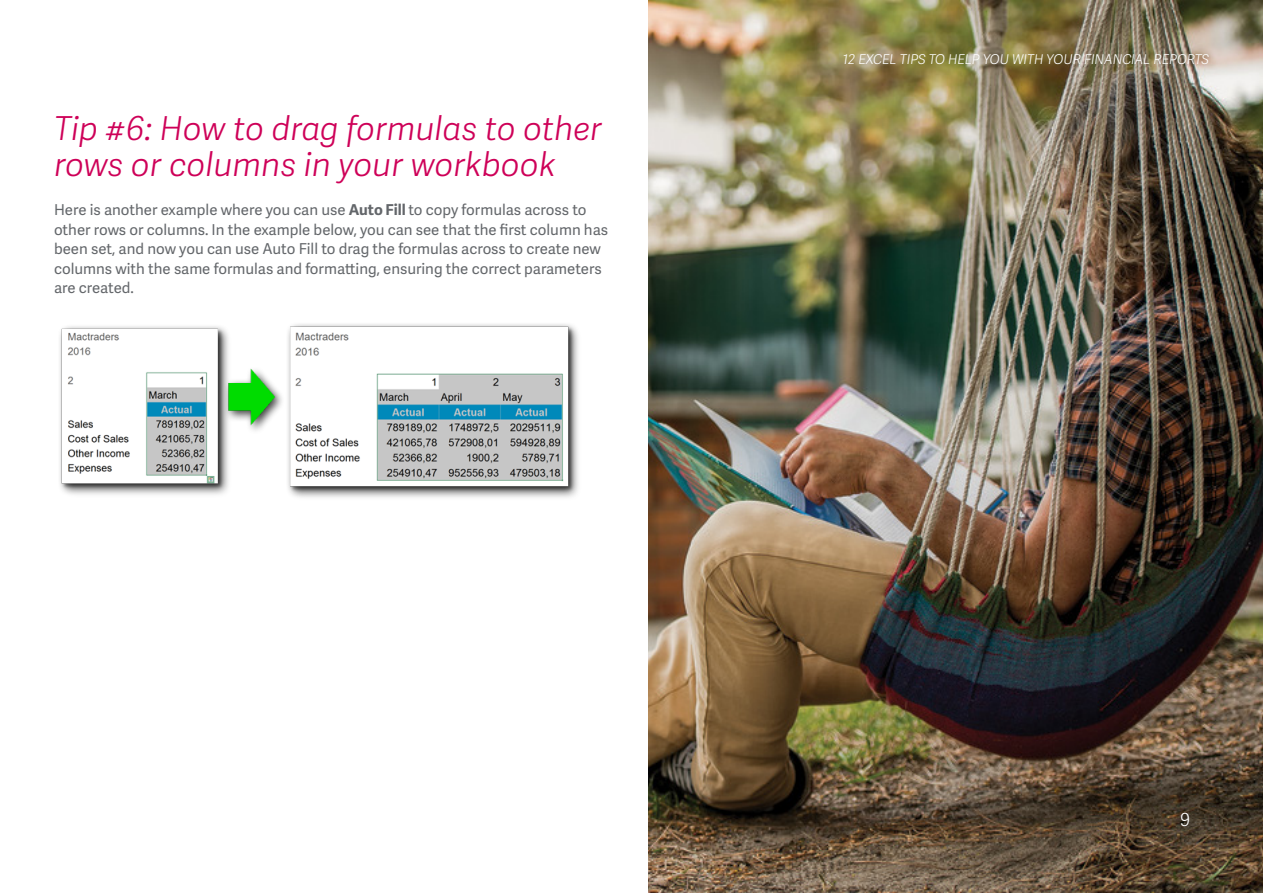
<style>
.page{position:relative;width:1263px;height:893px;background:#fff}
.page>*{position:absolute;margin:0;border:0;box-sizing:border-box;transform-origin:0 0}
.t1{font:italic 33px/36px "Adelle Sans SAGE Lt";color:#ce0058}
.t2{font:18px "Adelle Sans SAGE Lt";color:#fff}
.t3{font:15px/19.5px "Adelle Sans SAGE";color:#63666a}
.t4{font:italic 13.5px "Adelle Sans SAGE Lt";color:#fff}
.s1{font-weight:700}
</style>
<div class="page">
<img style="left:648px;top:0;width:615px;height:893px">
<div style="left:57px;top:322px;width:526px;height:179px;background:#000;opacity:.75"></div>
<img style="left:60px;top:325px;width:515px;height:168px">
<h1 class="t1" style="left:54px;top:109px;width:549px">Tip #6: How to drag formulas to other rows or columns in your workbook</h1>
<p class="t3" style="left:54px;top:199px;width:556px">Here is another example where you can use <span class="s1">Auto Fill</span> to copy formulas across to other rows or columns. In the example below, you can see that the first column has been set, and now you can use Auto Fill to drag the formulas across to create new columns with the same formulas and formatting, ensuring the correct parameters are created.</p>
<p class="t4" style="left:843px;top:50px;width:368px">12 EXCEL TIPS TO HELP YOU WITH YOUR FINANCIAL REPORTS</p>
<p class="t2" style="left:1180px;top:806px;width:12px">9</p>
</div>
